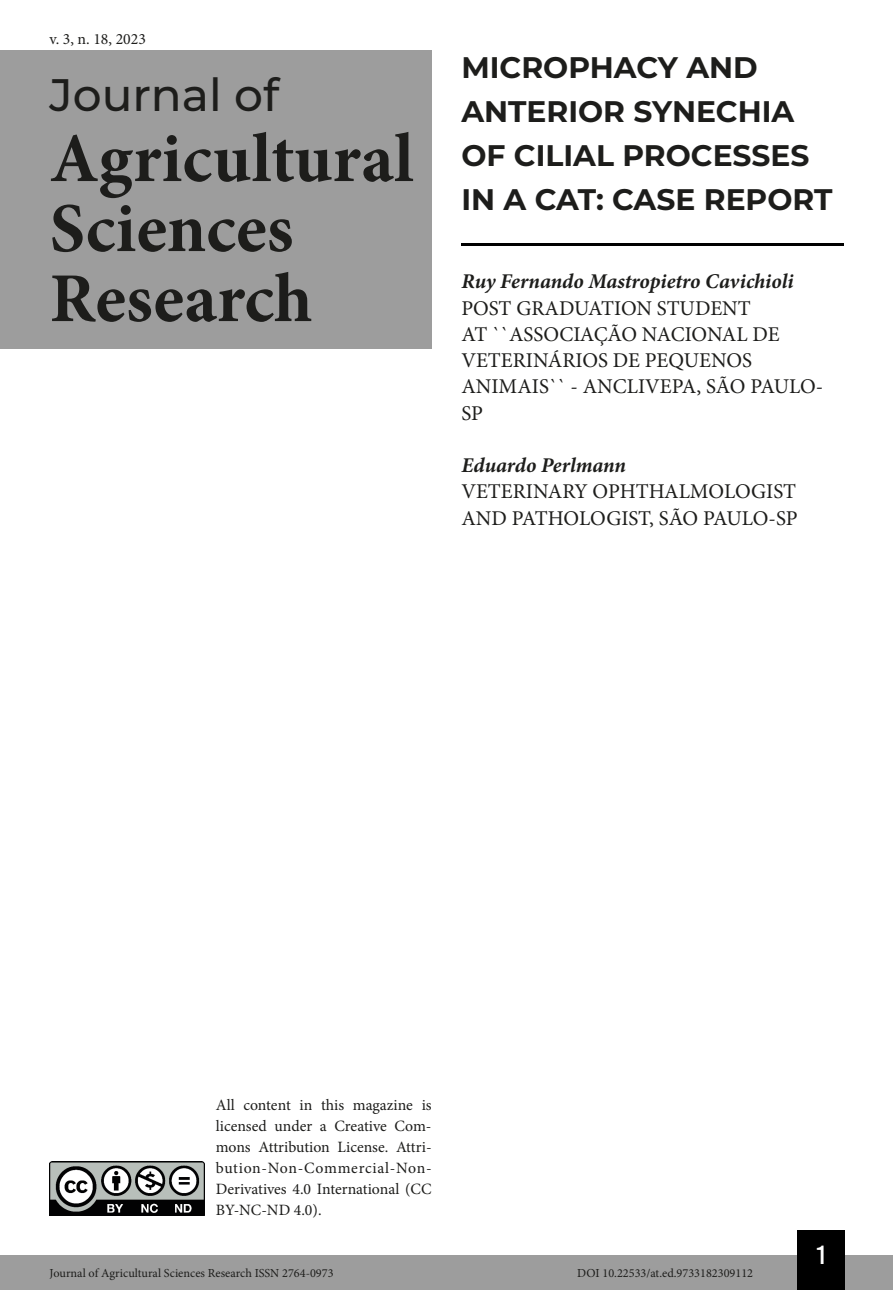
<style>
.page{position:relative;width:893px;height:1290px;background:#fff}
.page>*{position:absolute;margin:0;border:0;box-sizing:border-box;transform-origin:0 0}
.t1{font:700 70px/70px "Minion Pro";color:#1d1d1b}
.t2{font:500 45.5px "Montserrat";color:#1d1d1b}
.t3{font:700 29.75px/43.8px "Montserrat";color:#1d1d1b}
.t4{font:26.25px "Bebas Kai";color:#fff}
.t5{font:21px/26.2px "Minion Pro";color:#1d1d1b}
.t6{font:italic 700 21px "Minion Pro";letter-spacing:-.005em;color:#1d1d1b}
.t7{font:15.75px/21px "Minion Pro";color:#1d1d1b;text-align:justify}
.t8{font:12.25px "Minion Pro";color:#1d1d1b}
</style>
<div class="page">
<div style="left:0;top:1255px;width:893px;height:35px;background:#9d9d9d"></div>
<div style="left:797px;top:1230px;width:48px;height:60px;background:#000"></div>
<img style="left:50px;top:1161px;width:154px;height:54px">
<div style="left:0;top:50px;width:432px;height:298px;background:#9d9d9d"></div>
<hr style="left:461px;top:243px;width:382px;height:3px;background:#000">
<p class="t7" style="left:50px;top:28px;width:98px">v. 3, n. 18, 2023</p>
<h2 class="t2" style="left:50px;top:63px;width:231px">Journal of</h2>
<h1 class="t1" style="left:50px;top:123px;width:366px">Agricultural<br>Sciences<br>Research</h1>
<h3 class="t3" style="left:461px;top:44px;width:373px">MICROPHACY AND<br>ANTERIOR SYNECHIA<br>OF CILIAL PROCESSES<br>IN A CAT: CASE REPORT</h3>
<h3 class="t6" style="left:461px;top:267px;width:334px">Ruy Fernando Mastropietro Cavichioli</h3>
<h3 class="t5" style="left:461px;top:295px;width:364px">POST GRADUATION STUDENT<br>AT ``ASSOCIAÇÃO NACIONAL DE<br>VETERINÁRIOS DE PEQUENOS<br>ANIMAIS`` - ANCLIVEPA, SÃO PAULO-<br>SP</h3>
<h3 class="t6" style="left:461px;top:450px;width:166px">Eduardo Perlmann</h3>
<h3 class="t5" style="left:461px;top:479px;width:338px">VETERINARY OPHTHALMOLOGIST<br>AND PATHOLOGIST, SÃO PAULO-SP</h3>
<p class="t7" style="left:216px;top:1095px;width:217px">All content in this magazine is licensed under a Creative Com&shy;mons Attribution License. Attri&shy;bution-Non-Commercial-Non-Derivatives 4.0 International (CC BY-NC-ND 4.0).</p>
<h3 class="t4" style="left:817px;top:1241px;width:10px">1</h3>
<p class="t8" style="left:50px;top:1265px;width:285px">Journal of Agricultural Sciences Research ISSN 2764-0973</p>
<p class="t8" style="left:577px;top:1265px;width:177px">DOI 10.22533/at.ed.9733182309112</p>
</div>
